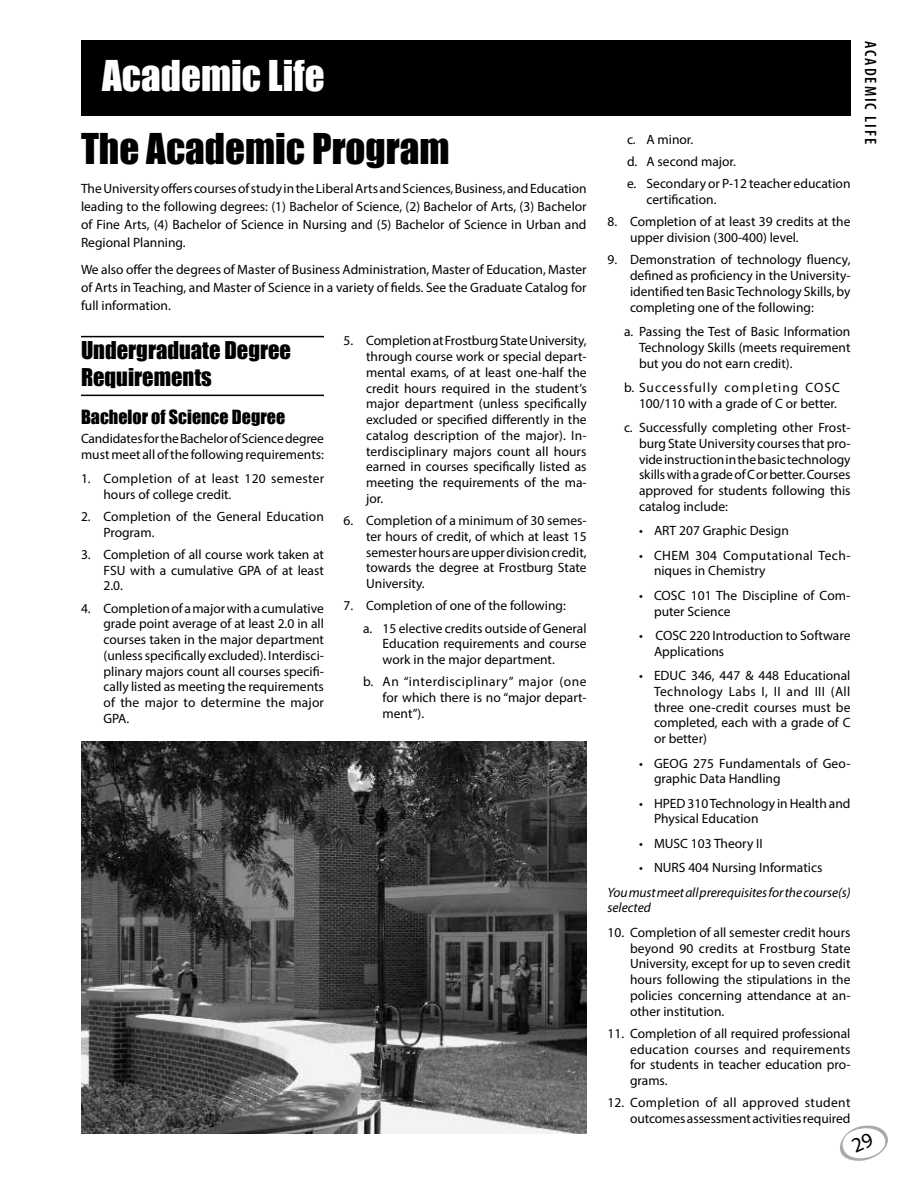
<style>
.page{position:relative;width:918px;height:1188px;background:#fff}
.page>*{position:absolute;margin:0;border:0;box-sizing:border-box;transform-origin:0 0}
.t1{font:39px "Impact";color:#000}
.t2{font:39px "Impact";color:#fff}
.t3{font:22.5px/27px "Impact";color:#000}
.t4{font:18px "Impact";color:#000}
.t5{font:600 condensed 16.5px "Myriad Pro";letter-spacing:.12em;color:#000}
.t6{font:13.5px/15.8px "Myriad Pro";color:#000;text-align:justify}
.t7{font:13.5px/15.8px "Myriad Pro";letter-spacing:.07em;color:#000;text-align:right}
.t8{font:13.5px/15.8px "Myriad Pro";letter-spacing:.02em;color:#000}
.t9{font:italic 13.5px/15.8px "Myriad Pro";letter-spacing:-.005em;color:#000}
.t10{font:13.5px/15.8px "Myriad Pro";letter-spacing:.03em;color:#000}
</style>
<div class="page">
<div style="left:81px;top:40px;width:769px;height:76px;background:#000"></div>
<hr style="left:81px;top:336px;width:243px;height:1px;background:#000">
<hr style="left:81px;top:395px;width:243px;height:1px;background:#000">
<img style="left:81px;top:741px;width:506px;height:393px">
<svg style="left:840px;top:1125px;width:48px;height:36px"></svg>
<h1 class="t2" style="left:102px;top:45px;width:224px">Academic Life</h1>
<h1 class="t1" style="left:81px;top:119px;width:370px">The Academic Program</h1>
<p class="t6" style="left:81px;top:179px;width:507px;line-height:18px">The University offers courses of study in the Liberal Arts and Sciences, Business, and Education leading to the following degrees: (1) Bachelor of Science, (2) Bachelor of Arts, (3) Bachelor of Fine Arts, (4) Bachelor of Science in Nursing and (5) Bachelor of Science in Urban and Regional Planning.</p>
<p class="t6" style="left:81px;top:260px;width:507px;line-height:18px">We also offer the degrees of Master of Business Administration, Master of Education, Master of Arts in Teaching, and Master of Science in a variety of fields. See the Graduate Catalog for full information.</p>
<h2 class="t3" style="left:81px;top:336px;width:212px">Undergraduate Degree<br>Requirements</h2>
<h3 class="t4" style="left:81px;top:403px;width:206px">Bachelor of Science Degree</h3>
<p class="t6" style="left:81px;top:430px;width:245px">Candidates for the Bachelor of Science degree must meet all of the following requirements:</p>
<p class="t8" style="left:104px;top:470px;width:222px;text-indent:-23px">1. Completion of at least 120 semester hours of college credit.</p>
<p class="t6" style="left:104px;top:508px;width:222px;text-indent:-23px">2. Completion of the General Education<br>Program.</p>
<p class="t6" style="left:104px;top:546px;width:222px;text-indent:-23px">3. Completion of all course work taken at FSU with a cumulative GPA of at least 2.0.</p>
<p class="t6" style="left:104px;top:600px;width:222px;text-indent:-23px">4. Completion of a major with a cumulative grade point average of at least 2.0 in all courses taken in the major department (unless specifically excluded). Interdisci&shy;plinary majors count all courses specifi&shy;cally listed as meeting the requirements of the major to determine the major GPA.</p>
<p class="t6" style="left:366px;top:333px;width:222px;text-indent:-23px">5. Completion at Frostburg State University, through course work or special depart&shy;mental exams, of at least one-half the credit hours required in the student’s major department (unless specifically excluded or specified differently in the catalog description of the major). In&shy;terdisciplinary majors count all hours earned in courses specifically listed as meeting the requirements of the ma&shy;jor.</p>
<p class="t6" style="left:366px;top:512px;width:222px;text-indent:-23px">6. Completion of a minimum of 30 semes&shy;ter hours of credit, of which at least 15 semester hours are upper division credit, towards the degree at Frostburg State University.</p>
<p class="t6" style="left:363px;top:594px;width:225px;line-height:22.2px;text-indent:-20px">7. Completion of one of the following:<br>a. 15 elective credits outside of General</p>
<p class="t6" style="left:383px;top:636px;width:205px">Education requirements and course work in the major department.</p>
<p class="t6" style="left:383px;top:674px;width:205px;text-indent:-19px">b. An “interdisciplinary” major (one for which there is no “major depart&shy;ment”).</p>
<p class="t6" style="left:627px;top:128px;width:225px;line-height:22.2px;text-align:left">c. A minor.<br>d. A second major.<br>e. Secondary or P-12 teacher education</p>
<p class="t6" style="left:647px;top:192px;width:71px">certification.</p>
<p class="t6" style="left:630px;top:214px;width:222px;text-indent:-23px">8. Completion of at least 39 credits at the upper division (300-400) level.</p>
<p class="t6" style="left:630px;top:252px;width:222px;text-indent:-23px">9. Demonstration of technology fluency, defined as proficiency in the University&shy;identified ten Basic Technology Skills, by completing one of the following:</p>
<p class="t6" style="left:639px;top:323px;width:213px;text-indent:-15px">a. Passing the Test of Basic Information Technology Skills (meets requirement but you do not earn credit).</p>
<p class="t7" style="left:624px;top:379px;width:217px">b. Successfully completing COSC<br>100/110 with a grade of C or better.</p>
<p class="t6" style="left:639px;top:419px;width:213px;text-indent:-15px">c. Successfully completing other Frost&shy;burg State University courses that pro&shy;vide instruction in the basic technology skills with a grade of C or better. Courses approved for students following this catalog include:</p>
<p class="t6" style="left:639px;top:523px;width:151px">• ART 207 Graphic Design</p>
<p class="t10" style="left:654px;top:547px;width:198px;text-indent:-15px">• CHEM 304 Computational Tech&shy;niques in Chemistry</p>
<p class="t6" style="left:654px;top:587px;width:198px;text-indent:-15px">• COSC 101 The Discipline of Com&shy;puter Science</p>
<p class="t6" style="left:654px;top:627px;width:198px;text-indent:-15px">• COSC 220 Introduction to Software<br>Applications</p>
<p class="t6" style="left:654px;top:668px;width:198px;text-indent:-15px">• EDUC 346, 447 &amp; 448 Educational Technology Labs I, II and III (All three one-credit courses must be completed, each with a grade of C or better)</p>
<p class="t6" style="left:654px;top:755px;width:198px;text-indent:-15px">• GEOG 275 Fundamentals of Geo&shy;graphic Data Handling</p>
<p class="t6" style="left:654px;top:795px;width:198px;text-indent:-15px">• HPED 310 Technology in Health and<br>Physical Education</p>
<p class="t6" style="left:639px;top:835px;width:125px">• MUSC 103 Theory II</p>
<p class="t6" style="left:639px;top:860px;width:185px">• NURS 404 Nursing Informatics</p>
<p class="t9" style="left:608px;top:884px;width:245px">You must meet all prerequisites for the course(s) selected</p>
<p class="t6" style="left:630px;top:924px;width:222px;text-indent:-23px">10. Completion of all semester credit hours beyond 90 credits at Frostburg State University, except for up to seven credit hours following the stipulations in the policies concerning attendance at an&shy;other institution.</p>
<p class="t6" style="left:630px;top:1025px;width:222px;text-indent:-23px">11. Completion of all required professional education courses and requirements for students in teacher education pro&shy;grams.</p>
<p class="t6" style="left:608px;top:1095px;width:245px;text-align:right">12. Completion of all approved student outcomes assessment activities required</p>
<p class="t5" style="left:881px;top:41px;width:105px;rotate:90deg">ACADEMIC LIFE</p>
</div>
